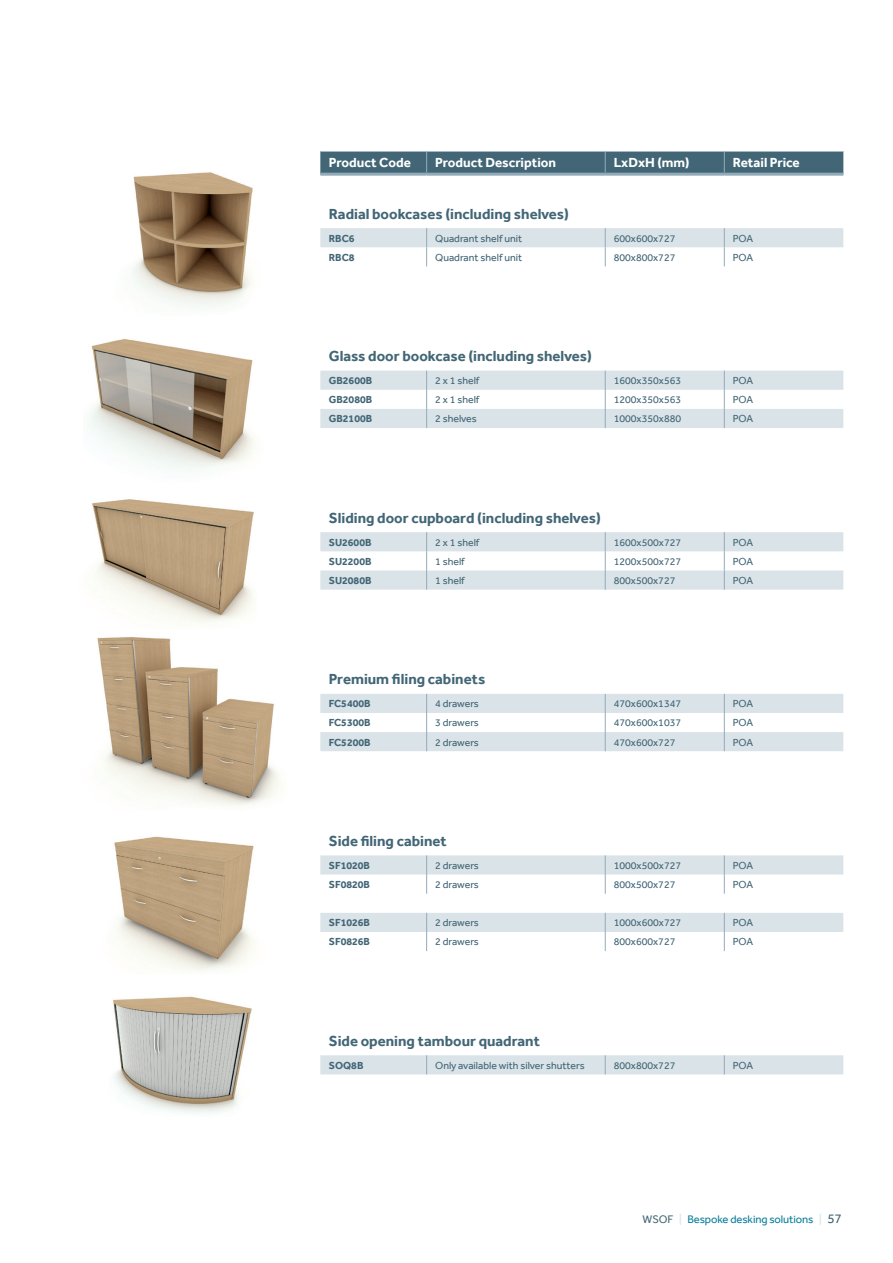
<style>
.page{position:relative;width:893px;height:1263px;background:#fff}
.page>*{position:absolute;margin:0;border:0;box-sizing:border-box;transform-origin:0 0}
.TABLE_TITLE{font:700 15px "Effra";color:#426676}
.TABLE_HEADING{font:700 13.5px "Effra";color:#fff}
.t1{font:11.25px "Effra";letter-spacing:-.01em;color:#0b7f9a}
.TABLE_BODY{font:10.5px "Effra";color:#426676}
.TABLE_BODY-2{font:700 10.5px "Effra";color:#426676}
.s1{color:#426676}
.s2{color:#cce6ec}
.s3{font-size:13.5px;color:#426676}
</style>
<div class="page">
<svg style="left:320px;top:228px;width:523px;height:846px"></svg>
<svg style="left:426px;top:228px;width:1px;height:38px"></svg>
<svg style="left:605px;top:228px;width:1px;height:38px"></svg>
<svg style="left:724px;top:228px;width:1px;height:38px"></svg>
<svg style="left:426px;top:371px;width:1px;height:57px"></svg>
<svg style="left:605px;top:371px;width:1px;height:57px"></svg>
<svg style="left:724px;top:371px;width:1px;height:57px"></svg>
<svg style="left:426px;top:532px;width:1px;height:58px"></svg>
<svg style="left:605px;top:532px;width:1px;height:58px"></svg>
<svg style="left:724px;top:532px;width:1px;height:58px"></svg>
<svg style="left:426px;top:694px;width:1px;height:57px"></svg>
<svg style="left:605px;top:694px;width:1px;height:57px"></svg>
<svg style="left:724px;top:694px;width:1px;height:57px"></svg>
<svg style="left:426px;top:855px;width:1px;height:39px"></svg>
<svg style="left:605px;top:855px;width:1px;height:39px"></svg>
<svg style="left:724px;top:855px;width:1px;height:39px"></svg>
<svg style="left:426px;top:913px;width:1px;height:38px"></svg>
<svg style="left:605px;top:913px;width:1px;height:38px"></svg>
<svg style="left:724px;top:913px;width:1px;height:38px"></svg>
<svg style="left:426px;top:1055px;width:1px;height:19px"></svg>
<svg style="left:605px;top:1055px;width:1px;height:19px"></svg>
<svg style="left:724px;top:1055px;width:1px;height:19px"></svg>
<div style="left:320px;top:152px;width:523px;height:21px;background:#426676"></div>
<hr style="left:320px;top:173px;width:107px;height:3px;background:#93abb8">
<hr style="left:427px;top:173px;width:178px;height:3px;background:#93abb8">
<hr style="left:605px;top:173px;width:119px;height:3px;background:#93abb8">
<hr style="left:724px;top:173px;width:119px;height:3px;background:#93abb8">
<img style="left:133px;top:172px;width:120px;height:134px">
<img style="left:90px;top:338px;width:165px;height:132px">
<img style="left:97px;top:637px;width:183px;height:169px">
<img style="left:114px;top:836px;width:140px;height:135px">
<img style="left:113px;top:996px;width:139px;height:117px">
<img style="left:92px;top:499px;width:162px;height:124px">
<p class="TABLE_HEADING" style="left:329px;top:154px;width:84px">Product Code</p>
<p class="TABLE_HEADING" style="left:435px;top:154px;width:123px">Product Description</p>
<p class="TABLE_HEADING" style="left:614px;top:154px;width:77px">LxDxH (mm)</p>
<p class="TABLE_HEADING" style="left:733px;top:154px;width:69px">Retail Price</p>
<p class="TABLE_TITLE" style="left:329px;top:204px;width:242px">Radial bookcases (including shelves)</p>
<p class="TABLE_BODY-2" style="left:329px;top:232px;width:27px">RBC6</p>
<p class="TABLE_BODY" style="left:435px;top:232px;width:88px">Quadrant shelf unit</p>
<p class="TABLE_BODY" style="left:614px;top:232px;width:63px">600x600x727</p>
<p class="TABLE_BODY" style="left:733px;top:232px;width:22px">POA</p>
<p class="TABLE_BODY-2" style="left:329px;top:251px;width:27px">RBC8</p>
<p class="TABLE_BODY" style="left:435px;top:251px;width:88px">Quadrant shelf unit</p>
<p class="TABLE_BODY" style="left:614px;top:251px;width:63px">800x800x727</p>
<p class="TABLE_BODY" style="left:733px;top:251px;width:22px">POA</p>
<p class="TABLE_TITLE" style="left:329px;top:347px;width:265px">Glass door bookcase (including shelves)</p>
<p class="TABLE_BODY-2" style="left:329px;top:374px;width:45px">GB2600B</p>
<p class="TABLE_BODY" style="left:435px;top:374px;width:46px">2 x 1 shelf</p>
<p class="TABLE_BODY" style="left:614px;top:374px;width:69px">1600x350x563</p>
<p class="TABLE_BODY" style="left:733px;top:374px;width:22px">POA</p>
<p class="TABLE_BODY-2" style="left:329px;top:393px;width:45px">GB2080B</p>
<p class="TABLE_BODY" style="left:435px;top:394px;width:46px">2 x 1 shelf</p>
<p class="TABLE_BODY" style="left:614px;top:394px;width:69px">1200x350x563</p>
<p class="TABLE_BODY" style="left:733px;top:394px;width:22px">POA</p>
<p class="TABLE_BODY-2" style="left:329px;top:412px;width:45px">GB2100B</p>
<p class="TABLE_BODY" style="left:435px;top:413px;width:43px">2 shelves</p>
<p class="TABLE_BODY" style="left:614px;top:413px;width:69px">1000x350x880</p>
<p class="TABLE_BODY" style="left:733px;top:413px;width:22px">POA</p>
<p class="TABLE_TITLE" style="left:329px;top:508px;width:273px">Sliding door cupboard (including shelves)</p>
<p class="TABLE_BODY-2" style="left:329px;top:536px;width:44px">SU2600B</p>
<p class="TABLE_BODY" style="left:435px;top:536px;width:46px">2 x 1 shelf</p>
<p class="TABLE_BODY" style="left:614px;top:536px;width:69px">1600x500x727</p>
<p class="TABLE_BODY" style="left:733px;top:536px;width:22px">POA</p>
<p class="TABLE_BODY-2" style="left:329px;top:555px;width:44px">SU2200B</p>
<p class="TABLE_BODY" style="left:435px;top:555px;width:31px">1 shelf</p>
<p class="TABLE_BODY" style="left:614px;top:555px;width:69px">1200x500x727</p>
<p class="TABLE_BODY" style="left:733px;top:555px;width:22px">POA</p>
<p class="TABLE_BODY-2" style="left:329px;top:574px;width:44px">SU2080B</p>
<p class="TABLE_BODY" style="left:435px;top:574px;width:31px">1 shelf</p>
<p class="TABLE_BODY" style="left:614px;top:574px;width:63px">800x500x727</p>
<p class="TABLE_BODY" style="left:733px;top:574px;width:22px">POA</p>
<p class="TABLE_TITLE" style="left:329px;top:670px;width:158px">Premium filing cabinets</p>
<p class="TABLE_BODY-2" style="left:329px;top:697px;width:43px">FC5400B</p>
<p class="TABLE_BODY" style="left:435px;top:698px;width:45px">4 drawers</p>
<p class="TABLE_BODY" style="left:614px;top:698px;width:69px">470x600x1347</p>
<p class="TABLE_BODY" style="left:733px;top:698px;width:22px">POA</p>
<p class="TABLE_BODY-2" style="left:329px;top:716px;width:43px">FC5300B</p>
<p class="TABLE_BODY" style="left:435px;top:717px;width:45px">3 drawers</p>
<p class="TABLE_BODY" style="left:614px;top:717px;width:69px">470x600x1037</p>
<p class="TABLE_BODY" style="left:733px;top:717px;width:22px">POA</p>
<p class="TABLE_BODY-2" style="left:329px;top:736px;width:43px">FC5200B</p>
<p class="TABLE_BODY" style="left:435px;top:736px;width:45px">2 drawers</p>
<p class="TABLE_BODY" style="left:614px;top:736px;width:63px">470x600x727</p>
<p class="TABLE_BODY" style="left:733px;top:736px;width:22px">POA</p>
<p class="TABLE_TITLE" style="left:329px;top:832px;width:119px">Side filing cabinet</p>
<p class="TABLE_BODY-2" style="left:329px;top:859px;width:43px">SF1020B</p>
<p class="TABLE_BODY" style="left:435px;top:859px;width:45px">2 drawers</p>
<p class="TABLE_BODY" style="left:614px;top:859px;width:69px">1000x500x727</p>
<p class="TABLE_BODY" style="left:733px;top:859px;width:22px">POA</p>
<p class="TABLE_BODY-2" style="left:329px;top:878px;width:43px">SF0820B</p>
<p class="TABLE_BODY" style="left:435px;top:878px;width:45px">2 drawers</p>
<p class="TABLE_BODY" style="left:614px;top:878px;width:63px">800x500x727</p>
<p class="TABLE_BODY" style="left:733px;top:878px;width:22px">POA</p>
<p class="TABLE_BODY-2" style="left:329px;top:916px;width:43px">SF1026B</p>
<p class="TABLE_BODY" style="left:435px;top:917px;width:45px">2 drawers</p>
<p class="TABLE_BODY" style="left:614px;top:917px;width:69px">1000x600x727</p>
<p class="TABLE_BODY" style="left:733px;top:917px;width:22px">POA</p>
<p class="TABLE_BODY-2" style="left:329px;top:935px;width:43px">SF0826B</p>
<p class="TABLE_BODY" style="left:435px;top:936px;width:45px">2 drawers</p>
<p class="TABLE_BODY" style="left:614px;top:936px;width:63px">800x600x727</p>
<p class="TABLE_BODY" style="left:733px;top:936px;width:22px">POA</p>
<p class="TABLE_TITLE" style="left:329px;top:1031px;width:213px">Side opening tambour quadrant</p>
<p class="TABLE_BODY-2" style="left:329px;top:1059px;width:36px">SOQ8B</p>
<p class="TABLE_BODY" style="left:435px;top:1059px;width:151px">Only available with silver shutters</p>
<p class="TABLE_BODY" style="left:614px;top:1059px;width:63px">800x800x727</p>
<p class="TABLE_BODY" style="left:733px;top:1059px;width:22px">POA</p>
<p class="t1" style="left:643px;top:1212px;width:201px"><span class="s1">WSOF</span> <span class="s2">|</span> Bespoke desking solutions <span class="s2">|</span> <span class="s3">57</span></p>
</div>
